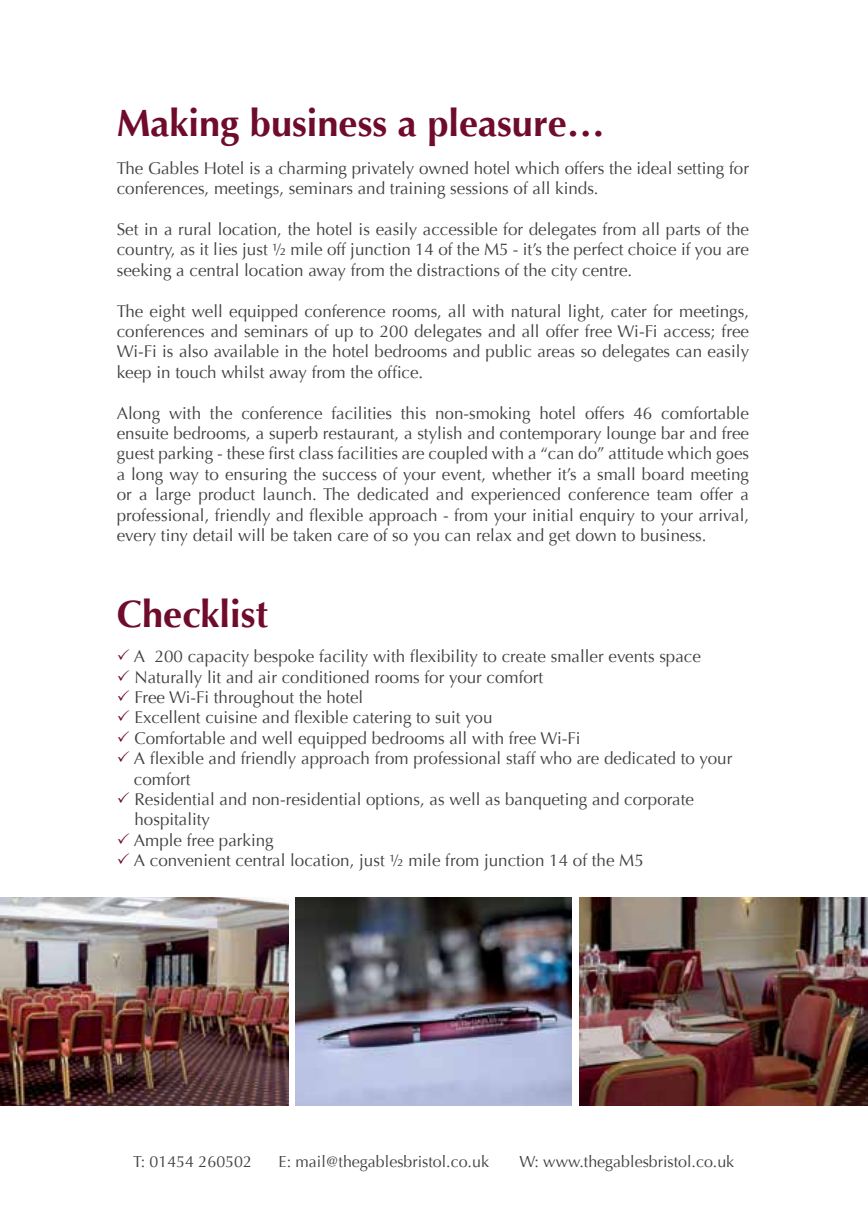
<style>
.page{position:relative;width:868px;height:1219px;background:#fff}
.page>*{position:absolute;margin:0;border:0;box-sizing:border-box;transform-origin:0 0}
.t1{font:700 38px "Optima";color:#6f0b2b}
.t2{font:17px/20.4px "Optima";color:#414042;text-align:justify}
.t3{font:16px "Optima";color:#414042}
</style>
<div class="page">
<img style="left:296px;top:897px;width:275px;height:208px">
<img style="left:579px;top:897px;width:288px;height:208px">
<img style="left:0;top:897px;width:288px;height:208px">
<h1 class="t1" style="left:117px;top:101px;width:489px">Making business a pleasure…</h1>
<p class="t2" style="left:117px;top:158px;width:633px">The Gables Hotel is a charming privately owned hotel which offers the ideal setting for conferences, meetings, seminars and training sessions of all kinds.</p>
<p class="t2" style="left:117px;top:219px;width:633px">Set in a rural location, the hotel is easily accessible for delegates from all parts of the country, as it lies just ½ mile off junction 14 of the M5 - it’s the perfect choice if you are seeking a central location away from the distractions of the city centre.</p>
<p class="t2" style="left:117px;top:301px;width:634px">The eight well equipped conference rooms, all with natural light, cater for meetings, conferences and seminars of up to 200 delegates and all offer free Wi-Fi access; free Wi-Fi is also available in the hotel bedrooms and public areas so delegates can easily keep in touch whilst away from the office.</p>
<p class="t2" style="left:117px;top:403px;width:633px">Along with the conference facilities this non-smoking hotel offers 46 comfortable ensuite bedrooms, a superb restaurant, a stylish and contemporary lounge bar and free guest parking - these first class facilities are coupled with a “can do” attitude which goes a long way to ensuring the success of your event, whether it’s a small board meeting or a large product launch. The dedicated and experienced conference team offer a professional, friendly and flexible approach - from your initial enquiry to your arrival, every tiny detail will be taken care of so you can relax and get down to business.</p>
<h1 class="t1" style="left:117px;top:592px;width:153px">Checklist</h1>
<p class="t2" style="left:134px;top:646px;width:600px;text-align:left">A 200 capacity bespoke facility with flexibility to create smaller events space Naturally lit and air conditioned rooms for your comfort<br>Free Wi-Fi throughout the hotel<br>Excellent cuisine and flexible catering to suit you<br>Comfortable and well equipped bedrooms all with free Wi-Fi<br>A flexible and friendly approach from professional staff who are dedicated to your comfort<br>Residential and non-residential options, as well as banqueting and corporate hospitality<br>Ample free parking<br>A convenient central location, just ½ mile from junction 14 of the M5</p>
<p class="t3" style="left:133px;top:1152px;width:120px">T: 01454 260502</p>
<p class="t3" style="left:278px;top:1152px;width:212px">E: mail@thegablesbristol.co.uk</p>
<p class="t3" style="left:519px;top:1152px;width:216px">W: www.thegablesbristol.co.uk</p>
</div>
